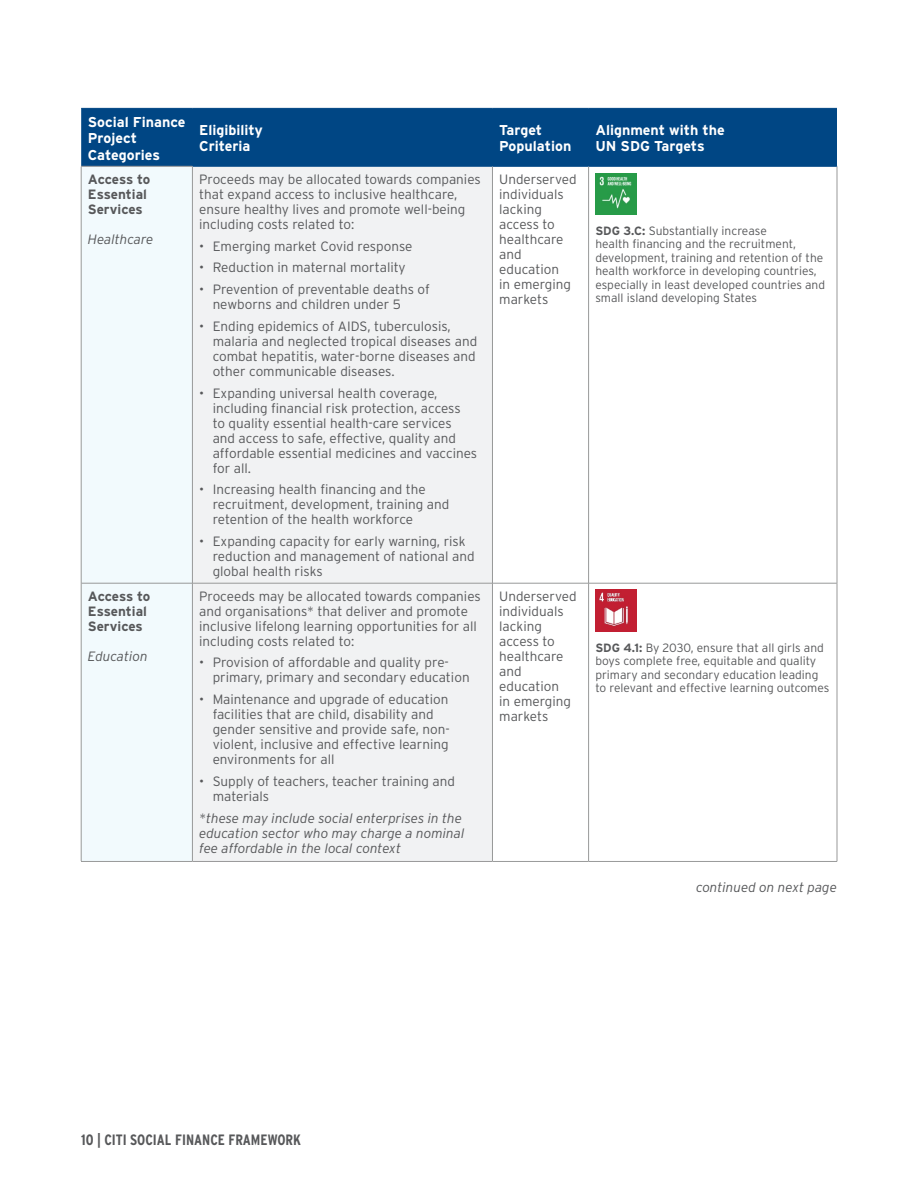
<style>
.page{position:relative;width:918px;height:1188px;background:#fff}
.page>*{position:absolute;margin:0;border:0;box-sizing:border-box;transform-origin:0 0}
.t1{font:700 condensed 15px "Interstate";color:#57585a}
.t2{font:700 14.25px/16.5px "Interstate";color:#fff}
.t3{font:300 13.5px/15px "Interstate";color:#57585a}
.t4{font:italic 300 13.5px/15px "Interstate";color:#57585a}
.t5{font:700 13.5px/15px "Interstate";letter-spacing:-.01em;color:#57585a}
.t6{font:300 12px/13.5px "Interstate";color:#57585a}
.s1{font-weight:700}
</style>
<div class="page">
<div style="left:81px;top:109px;width:756px;height:57px;background:#004684"></div>
<div style="left:82px;top:167px;width:110px;height:694px;background:#f2fafd"></div>
<div style="left:193px;top:167px;width:299px;height:694px;background:#f1f2f3"></div>
<hr style="left:81px;top:583px;width:111px;height:1px;background:#989999">
<hr style="left:193px;top:583px;width:299px;height:1px;background:#989999">
<hr style="left:493px;top:583px;width:95px;height:1px;background:#989999">
<hr style="left:589px;top:583px;width:248px;height:1px;background:#989999">
<hr style="left:81px;top:861px;width:111px;height:1px;background:#989999">
<hr style="left:192px;top:861px;width:300px;height:1px;background:#989999">
<hr style="left:492px;top:861px;width:97px;height:1px;background:#989999">
<hr style="left:589px;top:861px;width:248px;height:1px;background:#989999">
<hr style="left:81px;top:108px;width:111px;height:1px;background:#004684">
<hr style="left:192px;top:108px;width:300px;height:1px;background:#004684">
<hr style="left:492px;top:108px;width:97px;height:1px;background:#004684">
<hr style="left:589px;top:108px;width:248px;height:1px;background:#004684">
<hr style="left:192px;top:166px;width:300px;height:1px;background:#004684">
<hr style="left:492px;top:166px;width:97px;height:1px;background:#004684">
<hr style="left:589px;top:166px;width:248px;height:1px;background:#004684">
<hr style="left:81px;top:166px;width:111px;height:1px;background:#8a8c8f">
<hr style="left:81px;top:167px;width:1px;height:416px;background:#989999">
<hr style="left:192px;top:167px;width:1px;height:416px;background:#989999">
<hr style="left:492px;top:167px;width:1px;height:416px;background:#989999">
<hr style="left:588px;top:167px;width:1px;height:416px;background:#989999">
<hr style="left:837px;top:167px;width:1px;height:416px;background:#989999">
<hr style="left:81px;top:583px;width:1px;height:278px;background:#989999">
<hr style="left:192px;top:583px;width:1px;height:278px;background:#989999">
<hr style="left:492px;top:583px;width:1px;height:278px;background:#989999">
<hr style="left:588px;top:583px;width:1px;height:278px;background:#989999">
<hr style="left:837px;top:583px;width:1px;height:278px;background:#989999">
<img style="left:595px;top:173px;width:42px;height:41px">
<img style="left:595px;top:590px;width:42px;height:41px">
<p class="t2" style="left:88px;top:113px;width:99px">Social Finance<br>Project<br>Categories</p>
<p class="t2" style="left:199px;top:121px;width:65px">Eligibility<br>Criteria</p>
<p class="t2" style="left:499px;top:121px;width:74px">Target<br>Population</p>
<p class="t2" style="left:595px;top:121px;width:131px">Alignment with the<br>UN SDG Targets</p>
<p class="t5" style="left:88px;top:171px;width:64px">Access to<br>Essential<br>Services</p>
<p class="t4" style="left:88px;top:231px;width:67px">Healthcare</p>
<p class="t3" style="left:199px;top:171px;width:283px">Proceeds may be allocated towards companies that expand access to inclusive healthcare, ensure healthy lives and promote well-being including costs related to:</p>
<p class="t3" style="left:199px;top:238px;width:215px">• Emerging market Covid response</p>
<p class="t3" style="left:199px;top:260px;width:208px">• Reduction in maternal mortality</p>
<p class="t3" style="left:213px;top:282px;width:219px;text-indent:-14px">• Prevention of preventable deaths of newborns and children under 5</p>
<p class="t3" style="left:213px;top:318px;width:266px;text-indent:-14px">• Ending epidemics of AIDS, tuberculosis, malaria and neglected tropical diseases and combat hepatitis, water-borne diseases and other communicable diseases.</p>
<p class="t3" style="left:213px;top:385px;width:266px;text-indent:-14px">• Expanding universal health coverage, including financial risk protection, access<br>to quality essential health-care services and access to safe, effective, quality and affordable essential medicines and vaccines for all.</p>
<p class="t3" style="left:213px;top:482px;width:238px;text-indent:-14px">• Increasing health financing and the recruitment, development, training and retention of the health workforce</p>
<p class="t3" style="left:213px;top:534px;width:263px;text-indent:-14px">• Expanding capacity for early warning, risk reduction and management of national and global health risks</p>
<p class="t3" style="left:499px;top:171px;width:79px">Underserved individuals lacking access to healthcare and education<br>in emerging markets</p>
<p class="t6" style="left:595px;top:224px;width:231px"><span class="s1">SDG 3.C:</span> Substantially increase<br>health financing and the recruitment, development, training and retention of the health workforce in developing countries, especially in least developed countries and small island developing States</p>
<p class="t5" style="left:88px;top:588px;width:64px">Access to<br>Essential<br>Services</p>
<p class="t4" style="left:88px;top:648px;width:61px">Education</p>
<p class="t3" style="left:199px;top:588px;width:283px">Proceeds may be allocated towards companies and organisations* that deliver and promote inclusive lifelong learning opportunities for all including costs related to:</p>
<p class="t3" style="left:213px;top:655px;width:258px;text-indent:-14px">• Provision of affordable and quality pre&shy;primary, primary and secondary education</p>
<p class="t3" style="left:213px;top:692px;width:239px;text-indent:-14px">• Maintenance and upgrade of education facilities that are child, disability and gender sensitive and provide safe, non&shy;violent, inclusive and effective learning environments for all</p>
<p class="t3" style="left:213px;top:774px;width:244px;text-indent:-14px">• Supply of teachers, teacher training and materials</p>
<p class="t4" style="left:199px;top:810px;width:267px">*these may include social enterprises in the education sector who may charge a nominal fee affordable in the local context</p>
<p class="t3" style="left:499px;top:588px;width:79px">Underserved individuals lacking access to healthcare and education<br>in emerging markets</p>
<p class="t6" style="left:595px;top:640px;width:236px"><span class="s1">SDG 4.1:</span> By 2030, ensure that all girls and boys complete free, equitable and quality primary and secondary education leading to relevant and effective learning outcomes</p>
<p class="t4" style="left:696px;top:879px;width:142px">continued on next page</p>
<p class="t1" style="left:81px;top:1131px;width:222px">10 | CITI SOCIAL FINANCE FRAMEWORK</p>
</div>
